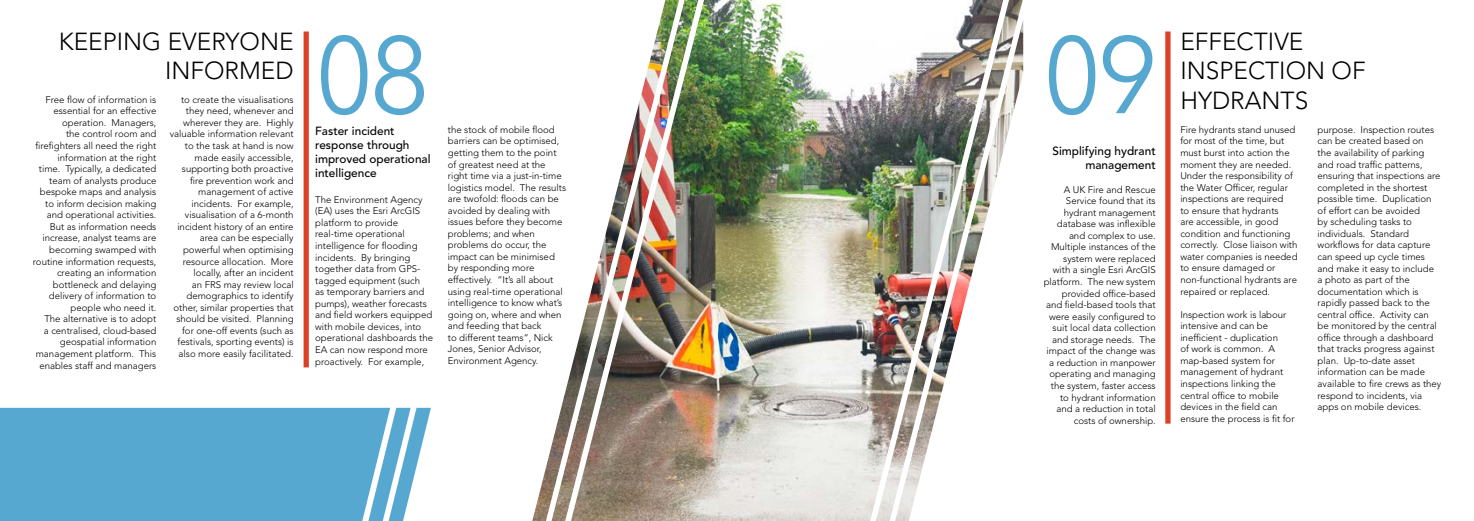
<style>
.page{position:relative;width:1474px;height:521px;background:#fff}
.page>*{position:absolute;margin:0;border:0;box-sizing:border-box;transform-origin:0 0}
.t1{font:107.71px "Avenir Next LT Pro";color:#57a8d1;scale:.93 1}
.t2{font:300 24.5px/29.4px "Avenir LT Std";color:#000;text-align:right}
.t3{font:500 11.81px/14.2px "Avenir LT Std";color:#000;text-align:right}
.t4{font:300 9.62px/11.5px "Avenir LT Std";color:#000}
</style>
<div class="page">
<div style="left:303px;top:32px;width:6px;height:335px;background:#dc4026"></div>
<img style="left:532px;top:0;width:491px;height:521px">
<div style="left:1165px;top:32px;width:5px;height:392px;background:#dc4026"></div>
<div style="left:0;top:408px;width:431px;height:113px;background:#57a8d1"></div>
<h2 class="t2" style="left:59px;top:27px;width:236px">KEEPING EVERYONE<br>INFORMED</h2>
<p class="t4" style="left:33px;top:94px;width:125px;text-align:right">Free flow of information is essential for an effective operation. Managers,<br>the control room and firefighters all need the right information at the right<br>time. Typically, a dedicated team of analysts produce bespoke maps and analysis to inform decision making and operational activities.<br>But as information needs increase, analyst teams are becoming swamped with routine information requests, creating an information bottleneck and delaying delivery of information to people who need it.<br>The alternative is to adopt<br>a centralised, cloud-based geospatial information management platform. This enables staff and managers</p>
<p class="t4" style="left:170px;top:94px;width:125px;text-align:right">to create the visualisations they need, whenever and wherever they are. Highly valuable information relevant to the task at hand is now made easily accessible, supporting both proactive fire prevention work and management of active incidents. For example, visualisation of a 6-month incident history of an entire area can be especially powerful when optimising resource allocation. More locally, after an incident<br>an FRS may review local demographics to identify other, similar properties that should be visited. Planning for one-off events (such as festivals, sporting events) is also more easily facilitated.</p>
<h1 class="t1" style="left:315px;top:11px;width:126px">08</h1>
<p class="t3" style="left:315px;top:124px;width:81px">Faster incident</p>
<p class="t3" style="left:315px;top:138px;width:117px;text-align:left">response through improved operational intelligence</p>
<p class="t4" style="left:315px;top:194px;width:119px">The Environment Agency (EA) uses the Esri ArcGIS platform to provide real-time operational intelligence for flooding incidents. By bringing together data from GPS&shy;tagged equipment (such<br>as temporary barriers and pumps), weather forecasts and field workers equipped with mobile devices, into operational dashboards the<br>EA can now respond more proactively. For example,</p>
<p class="t4" style="left:448px;top:124px;width:120px">the stock of mobile flood barriers can be optimised, getting them to the point of greatest need at the right time via a just-in-time logistics model. The results are twofold: floods can be avoided by dealing with issues before they become problems; and when problems do occur, the impact can be minimised by responding more effectively. “It’s all about using real-time operational intelligence to know what’s going on, where and when and feeding that back<br>to different teams”, Nick<br>Jones, Senior Advisor,<br>Environment Agency.</p>
<h1 class="t1" style="left:1043px;top:11px;width:126px">09</h1>
<p class="t3" style="left:1052px;top:144px;width:105px">Simplifying hydrant management</p>
<p class="t4" style="left:1043px;top:183px;width:113px;text-align:right">A UK Fire and Rescue<br>Service found that its hydrant management database was inflexible and complex to use.<br>Multiple instances of the system were replaced with a single Esri ArcGIS platform. The new system provided office-based and field-based tools that were easily configured to suit local data collection and storage needs. The impact of the change was a reduction in manpower operating and managing the system, faster access to hydrant information and a reduction in total costs of ownership.</p>
<h2 class="t2" style="left:1180px;top:27px;width:187px;text-align:left">EFFECTIVE<br>INSPECTION OF<br>HYDRANTS</h2>
<p class="t4" style="left:1180px;top:124px;width:119px">Fire hydrants stand unused for most of the time, but must burst into action the moment they are needed.<br>Under the responsibility of the Water Officer, regular inspections are required<br>to ensure that hydrants<br>are accessible, in good condition and functioning correctly. Close liaison with water companies is needed to ensure damaged or non-functional hydrants are repaired or replaced.</p>
<p class="t4" style="left:1180px;top:309px;width:116px">Inspection work is labour intensive and can be inefficient - duplication<br>of work is common. A map-based system for management of hydrant inspections linking the central office to mobile devices in the field can ensure the process is fit for</p>
<p class="t4" style="left:1317px;top:124px;width:125px">purpose. Inspection routes can be created based on<br>the availability of parking and road traffic patterns, ensuring that inspections are completed in the shortest possible time. Duplication of effort can be avoided<br>by scheduling tasks to individuals. Standard workflows for data capture can speed up cycle times and make it easy to include a photo as part of the documentation which is rapidly passed back to the central office. Activity can be monitored by the central office through a dashboard that tracks progress against plan. Up-to-date asset information can be made available to fire crews as they respond to incidents, via apps on mobile devices.</p>
</div>
